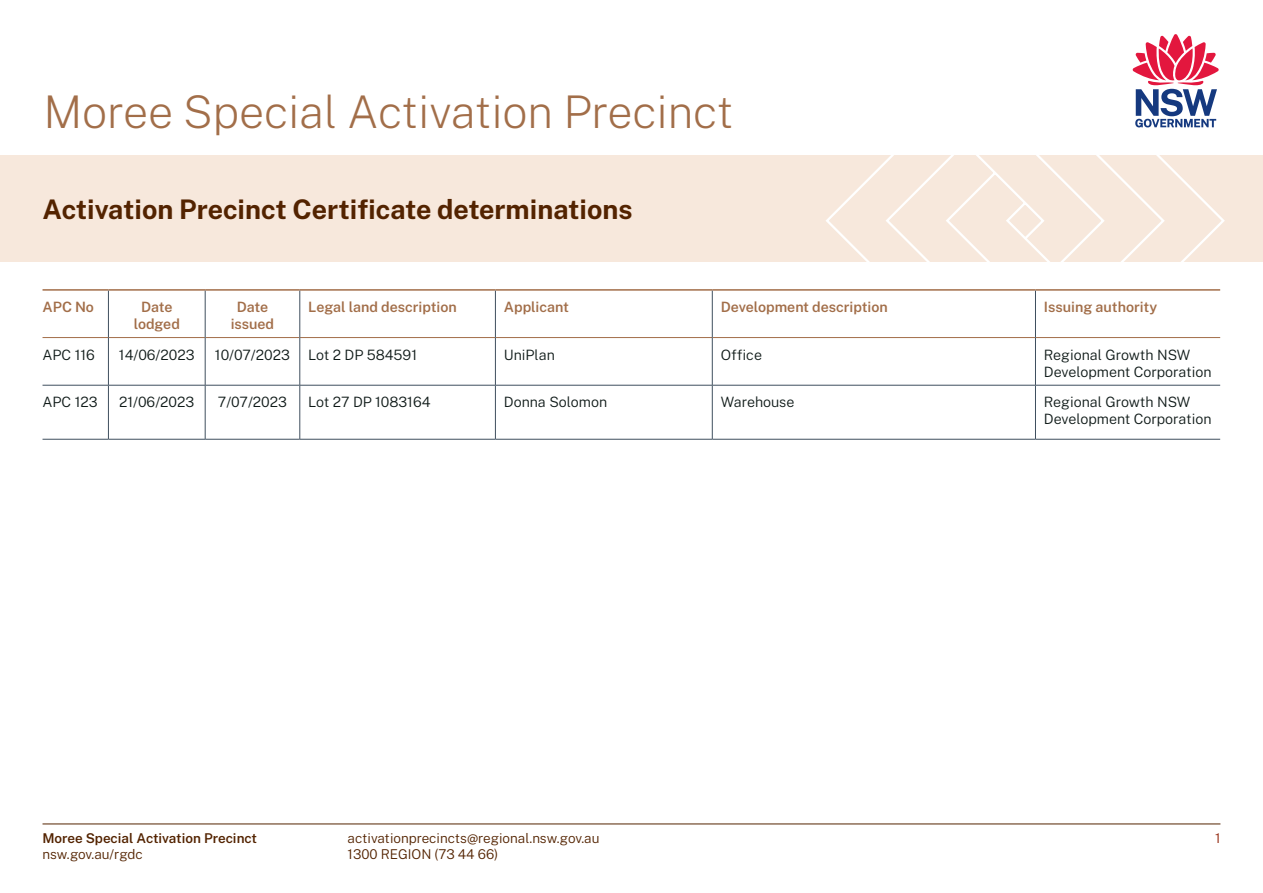
<style>
.page{position:relative;width:1263px;height:893px;background:#fff}
.page>*{position:absolute;margin:0;border:0;box-sizing:border-box;transform-origin:0 0}
.Wagga_title_factsheet_copy{font:200 45px "Public Sans";letter-spacing:-.005em;color:#a26e49}
.Heading_1_Wagga_factsheet{font:700 27px "Public Sans";color:#532300}
.Body_copy_factsheet{font:300 14.25px/17.1px "Public Sans";color:#0f1a18}
.Body_copy_factsheet-2{font:600 14.25px/17.1px "Public Sans";color:#a26e49;text-align:center}
.t1{font:300 13.5px/16.2px "Public Sans";color:#532300}
.t2{font:600 13.5px "Public Sans";color:#532300}
.t3{font:300 13.5px "Public Sans";color:#952c13}
</style>
<div class="page">
<hr style="left:43px;top:824px;width:1177px;height:1px;background:#532300">
<svg style="left:1133px;top:34px;width:86px;height:93px"></svg>
<div style="left:0;top:155px;width:1263px;height:106px;background:#f7e8dc"></div>
<svg style="left:826px;top:155px;width:399px;height:106px"></svg>
<hr style="left:43px;top:289px;width:65px;height:2px;background:#a26e49">
<hr style="left:108px;top:289px;width:97px;height:2px;background:#a26e49">
<hr style="left:205px;top:289px;width:95px;height:2px;background:#a26e49">
<hr style="left:300px;top:289px;width:195px;height:2px;background:#a26e49">
<hr style="left:495px;top:289px;width:217px;height:2px;background:#a26e49">
<hr style="left:712px;top:289px;width:323px;height:2px;background:#a26e49">
<hr style="left:1035px;top:289px;width:185px;height:2px;background:#a26e49">
<hr style="left:43px;top:337px;width:65px;height:1px;background:#a26e49">
<hr style="left:109px;top:337px;width:96px;height:1px;background:#a26e49">
<hr style="left:205px;top:337px;width:94px;height:1px;background:#a26e49">
<hr style="left:300px;top:337px;width:195px;height:1px;background:#a26e49">
<hr style="left:496px;top:337px;width:216px;height:1px;background:#a26e49">
<hr style="left:713px;top:337px;width:322px;height:1px;background:#a26e49">
<hr style="left:1036px;top:337px;width:184px;height:1px;background:#a26e49">
<hr style="left:108px;top:291px;width:1px;height:47px;background:#3f4f5e">
<hr style="left:205px;top:291px;width:1px;height:47px;background:#3f4f5e">
<hr style="left:299px;top:291px;width:1px;height:47px;background:#3f4f5e">
<hr style="left:495px;top:291px;width:1px;height:47px;background:#3f4f5e">
<hr style="left:712px;top:291px;width:1px;height:47px;background:#3f4f5e">
<hr style="left:1035px;top:291px;width:1px;height:47px;background:#3f4f5e">
<hr style="left:108px;top:338px;width:1px;height:47px;background:#3f4f5e">
<hr style="left:205px;top:338px;width:1px;height:47px;background:#3f4f5e">
<hr style="left:299px;top:338px;width:1px;height:47px;background:#3f4f5e">
<hr style="left:495px;top:338px;width:1px;height:47px;background:#3f4f5e">
<hr style="left:712px;top:338px;width:1px;height:47px;background:#3f4f5e">
<hr style="left:1035px;top:338px;width:1px;height:47px;background:#3f4f5e">
<hr style="left:43px;top:385px;width:65px;height:1px;background:#3f4f5e">
<hr style="left:108px;top:385px;width:97px;height:1px;background:#3f4f5e">
<hr style="left:108px;top:385px;width:1px;height:54px;background:#3f4f5e">
<hr style="left:205px;top:385px;width:95px;height:1px;background:#3f4f5e">
<hr style="left:205px;top:385px;width:1px;height:54px;background:#3f4f5e">
<hr style="left:300px;top:385px;width:195px;height:1px;background:#3f4f5e">
<hr style="left:299px;top:385px;width:1px;height:54px;background:#3f4f5e">
<hr style="left:495px;top:385px;width:217px;height:1px;background:#3f4f5e">
<hr style="left:495px;top:385px;width:1px;height:54px;background:#3f4f5e">
<hr style="left:712px;top:385px;width:323px;height:1px;background:#3f4f5e">
<hr style="left:712px;top:385px;width:1px;height:54px;background:#3f4f5e">
<hr style="left:1035px;top:385px;width:185px;height:1px;background:#3f4f5e">
<hr style="left:1035px;top:385px;width:1px;height:54px;background:#3f4f5e">
<hr style="left:43px;top:439px;width:65px;height:1px;background:#3f4f5e">
<hr style="left:108px;top:439px;width:97px;height:1px;background:#3f4f5e">
<hr style="left:205px;top:439px;width:95px;height:1px;background:#3f4f5e">
<hr style="left:300px;top:439px;width:195px;height:1px;background:#3f4f5e">
<hr style="left:495px;top:439px;width:217px;height:1px;background:#3f4f5e">
<hr style="left:712px;top:439px;width:323px;height:1px;background:#3f4f5e">
<hr style="left:1035px;top:439px;width:185px;height:1px;background:#3f4f5e">
<h1 class="Wagga_title_factsheet_copy" style="left:44px;top:79px;width:692px">Moree Special Activation Precinct</h1>
<h2 class="Heading_1_Wagga_factsheet" style="left:43px;top:190px;width:591px">Activation Precinct Certificate determinations</h2>
<p class="Body_copy_factsheet-2" style="left:43px;top:297px;width:53px">APC No</p>
<p class="Body_copy_factsheet-2" style="left:134px;top:297px;width:48px">Date lodged</p>
<p class="Body_copy_factsheet-2" style="left:231px;top:297px;width:45px">Date issued</p>
<p class="Body_copy_factsheet-2" style="left:308px;top:297px;width:150px">Legal land description</p>
<p class="Body_copy_factsheet-2" style="left:504px;top:297px;width:67px">Applicant</p>
<p class="Body_copy_factsheet-2" style="left:721px;top:297px;width:169px">Development description</p>
<p class="Body_copy_factsheet-2" style="left:1044px;top:297px;width:115px">Issuing authority</p>
<p class="Body_copy_factsheet" style="left:43px;top:345px;width:54px">APC 116</p>
<p class="Body_copy_factsheet" style="left:119px;top:345px;width:77px">14/06/2023</p>
<p class="Body_copy_factsheet" style="left:215px;top:345px;width:76px">10/07/2023</p>
<p class="Body_copy_factsheet" style="left:308px;top:345px;width:110px">Lot 2 DP 584591</p>
<p class="Body_copy_factsheet" style="left:504px;top:345px;width:52px">UniPlan</p>
<p class="Body_copy_factsheet" style="left:721px;top:345px;width:43px">Office</p>
<p class="Body_copy_factsheet" style="left:1044px;top:345px;width:169px">Regional Growth NSW<br>Development Corporation</p>
<p class="Body_copy_factsheet" style="left:43px;top:393px;width:57px">APC 123</p>
<p class="Body_copy_factsheet" style="left:119px;top:393px;width:77px">21/06/2023</p>
<p class="Body_copy_factsheet" style="left:218px;top:393px;width:71px">7/07/2023</p>
<p class="Body_copy_factsheet" style="left:308px;top:393px;width:124px">Lot 27 DP 1083164</p>
<p class="Body_copy_factsheet" style="left:504px;top:393px;width:105px">Donna Solomon</p>
<p class="Body_copy_factsheet" style="left:721px;top:393px;width:75px">Warehouse</p>
<p class="Body_copy_factsheet" style="left:1044px;top:393px;width:169px">Regional Growth NSW<br>Development Corporation</p>
<p class="t2" style="left:43px;top:828px;width:216px">Moree Special Activation Precinct</p>
<p class="t3" style="left:1215px;top:828px;width:7px">1</p>
<p class="t1" style="left:43px;top:845px;width:102px">nsw.gov.au/rgdc</p>
<p class="t1" style="left:348px;top:829px;width:253px">activationprecincts@regional.nsw.gov.au<br>1300 REGION (73 44 66)</p>
</div>
